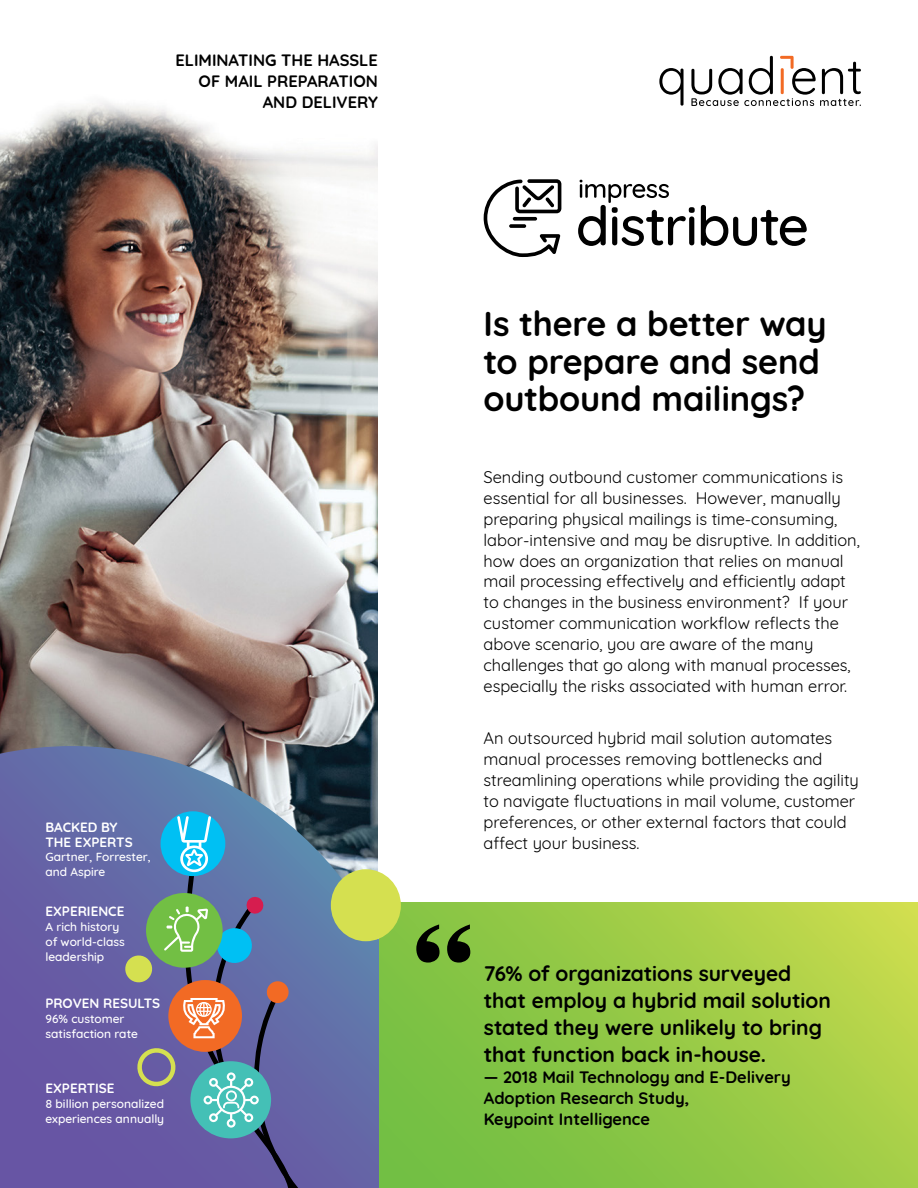
<style>
.page{position:relative;width:918px;height:1188px;background:#fff}
.page>*{position:absolute;margin:0;border:0;box-sizing:border-box;transform-origin:0 0}
.sub-head{font:700 34.35px/37.3px "Quicksand";letter-spacing:-.005em;color:#000}
.Quotes-bold_14pt{font:700 21px/27px "Quicksand";letter-spacing:-.005em;color:#000}
.Body_Copy_-_Quicksan{font:16.5px/20.9px "Quicksand";color:#000}
.Quotes-bold_14pt-2{font:700 16.5px/21px "Quicksand";color:#000}
.Bullets_-_Body_Copy{font:700 16.5px/20.9px "Quicksand";color:#000;text-align:right}
.t1{font:700 13.5px/15px "Quicksand";color:#fff}
.t2{font:500 12px/15px "Quicksand";color:#fff}
</style>
<div class="page">
<svg style="left:701px;top:205px;width:106px;height:41px"></svg>
<svg style="left:578px;top:180px;width:117px;height:66px"></svg>
<svg style="left:484px;top:179px;width:77px;height:78px"></svg>
<svg style="left:513px;top:217px;width:24px;height:4px"></svg>
<svg style="left:509px;top:224px;width:17px;height:4px"></svg>
<img style="left:0;top:102px;width:378px;height:644px">
<svg style="left:0;top:746px;width:412px;height:442px;background:#6d6ca2"></svg>
<svg style="left:380px;top:903px;width:538px;height:285px;background:#96c946"></svg>
<div style="left:161px;top:811px;width:64px;height:65px;background:#00c0f3;border-radius:50%"></div>
<svg style="left:123px;top:816px;width:257px;height:372px;background:#67789c"></svg>
<svg style="left:416px;top:924px;width:54px;height:39px;background:#426021"></svg>
<div style="left:331px;top:869px;width:70px;height:72px;background:#d5e050;border-radius:50%"></div>
<svg style="left:659px;top:68px;width:25px;height:38px"></svg>
<svg style="left:691px;top:56px;width:170px;height:50px"></svg>
<p class="Bullets_-_Body_Copy" style="left:175px;top:49px;width:204px">ELIMINATING THE HASSLE<br>OF MAIL PREPARATION<br>AND DELIVERY</p>
<p class="t1" style="left:45px;top:818px;width:89px">BACKED BY<br>THE EXPERTS</p>
<p class="t2" style="left:45px;top:849px;width:107px">Gartner, Forrester, and Aspire</p>
<p class="t1" style="left:45px;top:903px;width:80px">EXPERIENCE</p>
<p class="t2" style="left:45px;top:918px;width:81px">A rich history of world-class leadership</p>
<p class="t1" style="left:45px;top:995px;width:116px">PROVEN RESULTS</p>
<p class="t2" style="left:45px;top:1010px;width:94px">96% customer satisfaction rate</p>
<p class="t1" style="left:45px;top:1079px;width:71px">EXPERTISE</p>
<p class="t2" style="left:45px;top:1095px;width:120px">8 billion personalized experiences annually</p>
<p class="sub-head" style="left:484px;top:303px;width:345px">Is there a better way to prepare and send outbound mailings?</p>
<p class="Body_Copy_-_Quicksan" style="left:484px;top:465px;width:378px">Sending outbound customer communications is essential for all businesses. However, manually preparing physical mailings is time-consuming, labor-intensive and may be disruptive. In addition, how does an organization that relies on manual mail processing effectively and efficiently adapt to changes in the business environment? If your customer communication workflow reflects the above scenario, you are aware of the many challenges that go along with manual processes, especially the risks associated with human error.</p>
<p class="Body_Copy_-_Quicksan" style="left:484px;top:726px;width:377px">An outsourced hybrid mail solution automates manual processes removing bottlenecks and streamlining operations while providing the agility to navigate fluctuations in mail volume, customer preferences, or other external factors that could affect your business.</p>
<p class="Quotes-bold_14pt" style="left:484px;top:959px;width:349px">76% of organizations surveyed that employ a hybrid mail solution stated they were unlikely to bring that function back in-house.</p>
<p class="Quotes-bold_14pt-2" style="left:484px;top:1066px;width:308px">— 2018 Mail Technology and E-Delivery<br>Adoption Research Study,<br>Keypoint Intelligence</p>
</div>
